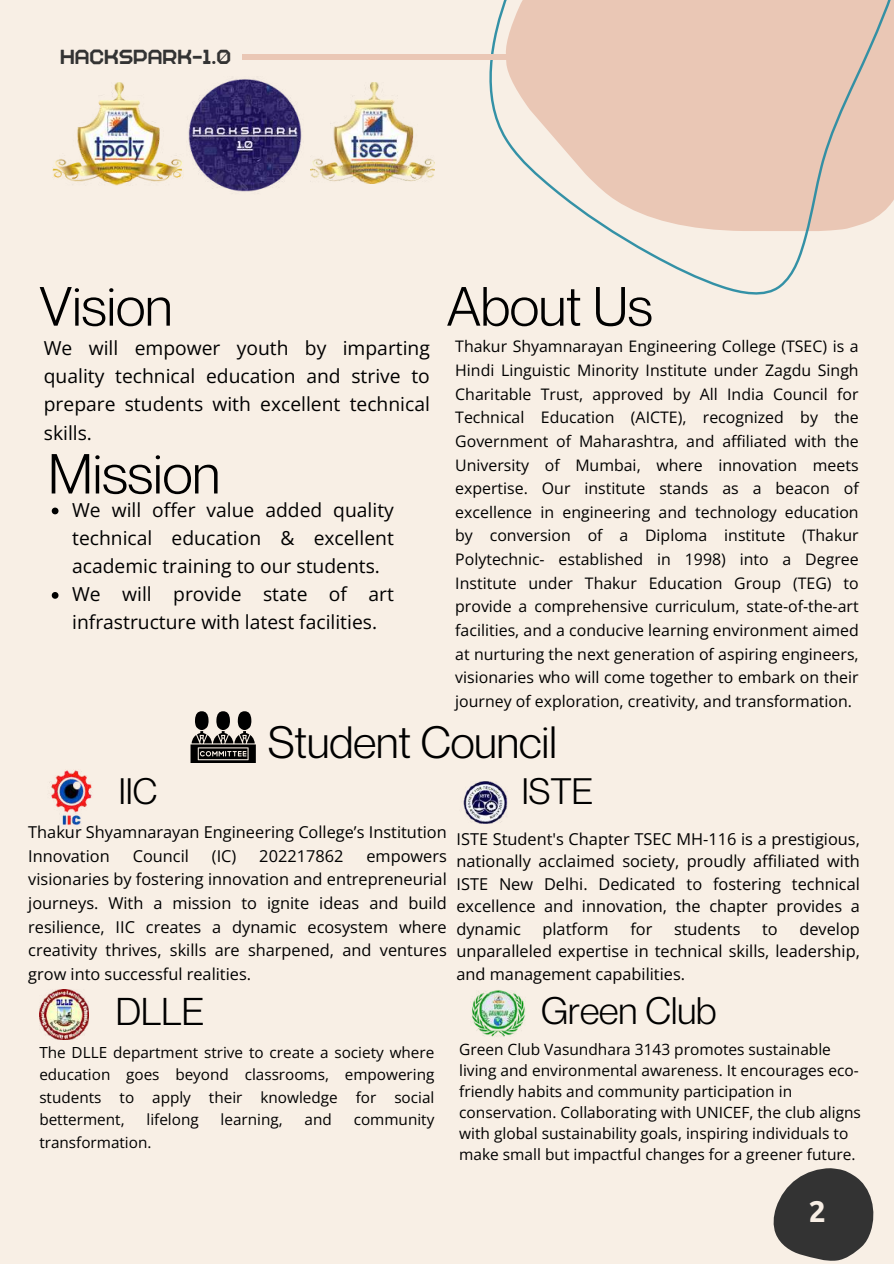
<style>
.page{position:relative;width:894px;height:1264px;background:#fff}
.page>*{position:absolute;margin:0;border:0;box-sizing:border-box;transform-origin:0 0}
.t1{font:55.05px "Neue Montreal";color:#000}
.t2{font:54px "Neue Montreal";color:#000}
.t3{font:44.25px "Neue Montreal";color:#000}
.t4{font:37.8px "Neue Montreal";color:#000}
.t5{font:37.5px "Neue Montreal";color:#000}
.t6{font:36px "Neue Montreal";color:#000}
.t7{font:700 30px "Ubuntu";color:#f8efe5}
.t8{font:28.5px "TT RQND Pro Beta";color:#333}
.t9{font:19.35px/28.2px "Open Sans";color:#000}
.t10{font:16.35px/23.7px "Open Sans";color:#000;text-align:justify}
.t11{font:15.9px/23.7px "Open Sans";color:#000;text-align:justify}
.t12{font:15.45px/21px "Open Sans";color:#000}
.t13{font:15.3px/22.5px "Open Sans";color:#000;text-align:justify}
</style>
<div class="page">
<div style="left:0;top:0;width:893px;height:1263px;background:#f8efe5"></div>
<svg style="left:434px;top:0;width:459px;height:295px;fill:#eac7b5"></svg>
<div style="left:242px;top:54px;width:581px;height:6px;background:#eac7b5"></div>
<svg style="left:773px;top:1168px;width:100px;height:92px"></svg>
<img style="left:196px;top:79px;width:106px;height:113px">
<img style="left:52px;top:82px;width:144px;height:104px">
<img style="left:310px;top:82px;width:124px;height:101px">
<svg style="left:190px;top:711px;width:66px;height:52px"></svg>
<img style="left:39px;top:989px;width:50px;height:50px">
<svg style="left:52px;top:507px;width:6px;height:7px"></svg>
<svg style="left:52px;top:592px;width:6px;height:6px"></svg>
<img style="left:49px;top:770px;width:43px;height:55px">
<img style="left:463px;top:781px;width:45px;height:42px">
<img style="left:472px;top:990px;width:53px;height:47px">
<h3 class="t8" style="left:60px;top:35px;width:172px">HACKSPARK-1.0</h3>
<h2 class="t2" style="left:39px;top:273px;width:134px">Vision</h2>
<p class="t9" style="left:44px;top:333px;width:387px;text-align:justify">We will empower youth by imparting quality technical education and strive to prepare students with excellent technical skills.</p>
<h1 class="t1" style="left:48px;top:440px;width:173px">Mission</h1>
<p class="t9" style="left:72px;top:495px;width:323px">We will offer value added quality technical education &amp; excellent academic training to our students.<br>We will provide state of art infrastructure with latest facilities.</p>
<h2 class="t2" style="left:446px;top:273px;width:207px">About Us</h2>
<p class="t11" style="left:455px;top:334px;width:405px">Thakur Shyamnarayan Engineering College (TSEC) is a Hindi Linguistic Minority Institute under Zagdu Singh Charitable Trust, approved by All India Council for Technical Education (AICTE), recognized by the Government of Maharashtra, and affiliated with the University of Mumbai, where innovation meets expertise. Our institute stands as a beacon of excellence in engineering and technology education by conversion of a Diploma institute (Thakur Polytechnic- established in 1998) into a Degree Institute under Thakur Education Group (TEG) to provide a comprehensive curriculum, state-of-the-art facilities, and a conducive learning environment aimed at nurturing the next generation of aspiring engineers, visionaries who will come together to embark on their journey of exploration, creativity, and transformation.</p>
<h3 class="t6" style="left:119px;top:769px;width:40px">IIC</h3>
<h3 class="t3" style="left:268px;top:715px;width:290px">Student Council</h3>
<h3 class="t6" style="left:521px;top:769px;width:73px">ISTE</h3>
<p class="t10" style="left:28px;top:820px;width:420px">Thakur Shyamnarayan Engineering College’s Institution<br>Innovation</p>
<p class="t10" style="left:133px;top:843px;width:58px">Council</p>
<p class="t10" style="left:212px;top:843px;width:133px">(IC) 202217862</p>
<p class="t10" style="left:28px;top:843px;width:420px;text-indent:338px">empowers visionaries by fostering innovation and entrepreneurial journeys. With a mission to ignite ideas and build resilience, IIC creates a dynamic ecosystem where creativity thrives, skills are sharpened, and ventures grow into successful realities.</p>
<h3 class="t4" style="left:116px;top:988px;width:90px">DLLE</h3>
<p class="t13" style="left:39px;top:1040px;width:396px">The DLLE department strive to create a society where education goes beyond classrooms, empowering students to apply their knowledge for social betterment,</p>
<p class="t13" style="left:146px;top:1107px;width:54px">lifelong</p>
<p class="t13" style="left:220px;top:1107px;width:64px">learning,</p>
<p class="t13" style="left:304px;top:1107px;width:29px">and</p>
<p class="t13" style="left:353px;top:1107px;width:82px">community</p>
<p class="t13" style="left:39px;top:1130px;width:114px">transformation.</p>
<p class="t10" style="left:456px;top:827px;width:405px;line-height:22.5px">ISTE Student's Chapter TSEC MH-116 is a prestigious, nationally acclaimed society, proudly affiliated with ISTE New Delhi. Dedicated to fostering technical excellence and innovation, the chapter provides a dynamic</p>
<p class="t10" style="left:542px;top:916px;width:68px">platform</p>
<p class="t10" style="left:630px;top:916px;width:23px">for</p>
<p class="t10" style="left:673px;top:916px;width:68px">students</p>
<p class="t10" style="left:761px;top:916px;width:17px">to</p>
<p class="t10" style="left:456px;top:917px;width:405px;line-height:22.5px;text-indent:343px">develop unparalleled expertise in technical skills, leadership, and management capabilities.</p>
<h3 class="t5" style="left:541px;top:987px;width:177px">Green Club</h3>
<p class="t12" style="left:459px;top:1038px;width:403px">Green Club Vasundhara 3143 promotes sustainable living and environmental awareness. It encourages eco&shy;friendly habits and community participation in conservation. Collaborating with UNICEF, the club aligns with global sustainability goals, inspiring individuals to make small but impactful changes for a greener future.</p>
<h3 class="t7" style="left:808px;top:1193px;width:19px">2</h3>
</div>
